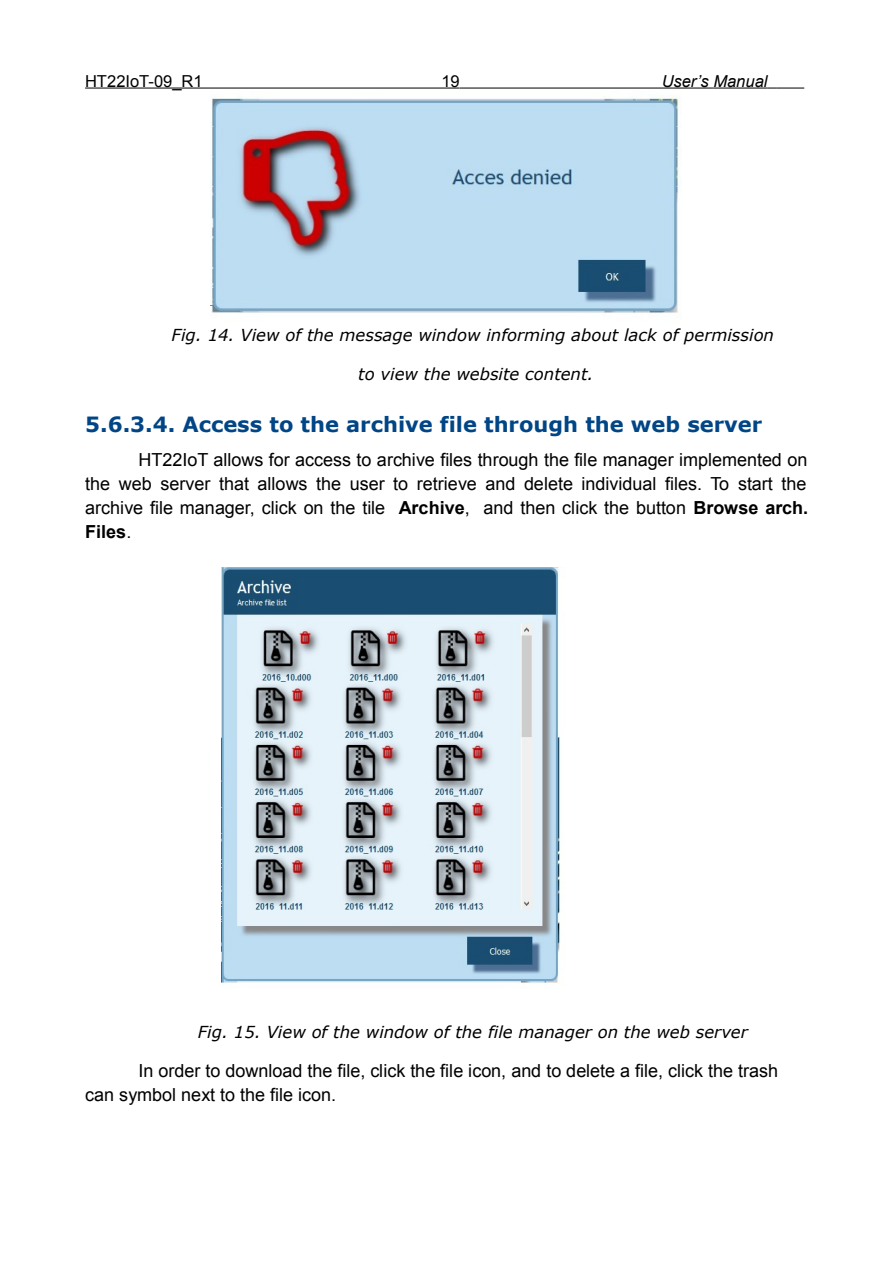
<style>
.page{position:relative;width:893px;height:1263px;background:#fff}
.page>*{position:absolute;margin:0;border:0;box-sizing:border-box;transform-origin:0 0}
.t1{font:700 21px "Verdana";color:#004586}
.Text_body_user{font:18px/23.7px "Arial";color:#000;text-align:justify}
.Spis_Rysunkow{font:italic 16.5px "Verdana";color:#000}
.t2{font:16.5px "Arial";color:#000}
.t3{font:italic 16.5px "Arial";color:#000}
.s1{font-weight:700}
</style>
<div class="page">
<hr style="left:85px;top:88px;width:356px;height:1px;background:#000">
<svg style="left:441px;top:88px;width:18px;height:1px"></svg>
<hr style="left:459px;top:88px;width:202px;height:1px;background:#000">
<hr style="left:661px;top:88px;width:52px;height:1px;background:#000">
<hr style="left:713px;top:88px;width:54px;height:1px;background:#000">
<svg style="left:767px;top:88px;width:37px;height:1px"></svg>
<img style="left:210px;top:96px;width:470px;height:217px">
<img style="left:221px;top:567px;width:339px;height:416px">
<p class="t2" style="left:85px;top:72px;width:119px">HT22IoT-09_R1</p>
<p class="t2" style="left:441px;top:72px;width:20px">19</p>
<p class="t3" style="left:661px;top:72px;width:107px">User’s Manual</p>
<p class="Spis_Rysunkow" style="left:171px;top:324px;width:604px">Fig. 14. View of the message window informing about lack of permission</p>
<p class="Spis_Rysunkow" style="left:358px;top:363px;width:237px">to view the website content.</p>
<h3 class="t1" style="left:85px;top:411px;width:678px">5.6.3.4. Access to the archive file through the web server</h3>
<p class="Text_body_user" style="left:85px;top:448px;width:724px;text-indent:53px">HT22IoT allows for access to archive files through the file manager implemented on the web server that allows the user to retrieve and delete individual files. To start the archive file manager, click on the tile <span class="s1">Archive</span>, and then click the button <span class="s1">Browse arch.<br>Files</span>.</p>
<p class="Spis_Rysunkow" style="left:198px;top:1022px;width:551px">Fig. 15. View of the window of the file manager on the web server</p>
<p class="Text_body_user" style="left:85px;top:1059px;width:694px;text-indent:53px">In order to download the file, click the file icon, and to delete a file, click the trash can symbol next to the file icon.</p>
</div>
